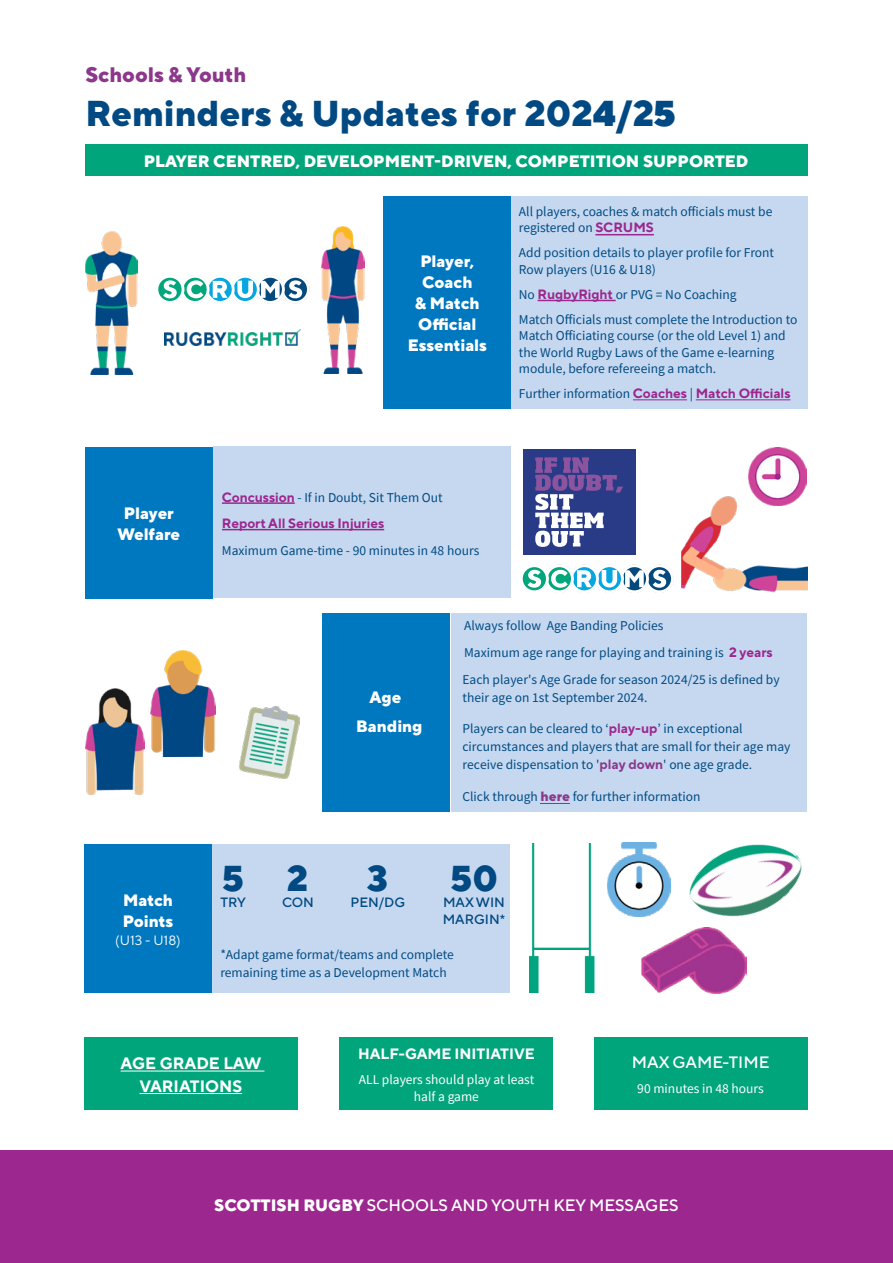
<style>
.page{position:relative;width:893px;height:1263px;background:#fff}
.page>*{position:absolute;margin:0;border:0;box-sizing:border-box;transform-origin:0 0}
.Paragraph_Style{font:800 36px "TT Norms Pro";color:#004982}
.Paragraph_Style-2{font:800 21px "TT Norms Pro";color:#8c378c}
.t1{font:800 16.5px/21px "TT Norms Pro";color:#fff;text-align:center}
.t2{font:500 16.5px "TT Norms Pro";color:#fff}
.t3{font:700 16.5px/22.5px "TT Norms Pro";color:#fff;text-align:center}
.t4{font:700 15px "TT Norms Pro";color:#fff}
.t5{font:13.5px/16.5px "Source Sans Pro";color:#004b84}
.t6{font:700 13.5px "TT Norms Pro";color:#9b278f}
.t7{font:13.5px/16.5px "Source Sans Pro";color:#fff;text-align:center}
.t8{font:500 13.5px/16.5px "TT Norms Pro";color:#004982}
.t9{font:13.5px "TT Norms Pro";color:#fff}
.s1{font-weight:900}
.s2{font-family:"TT Norms Pro";font-weight:700;color:#9b278f}
.s3{font-family:"Source Sans Pro";font-weight:400;color:#004b84}
.s4{font-family:"TT Norms Pro";font-weight:700;color:#8c378c}
.s5{font-family:"TT Norms Pro";font-weight:800;color:#8c378c}
.s6{font-weight:800}
</style>
<div class="page">
<div style="left:510px;top:196px;width:298px;height:212px;background:#c6d8ef"></div>
<hr style="left:595px;top:234px;width:59px;height:1px;background:#9b278f">
<hr style="left:538px;top:300px;width:78px;height:1px;background:#9b278f">
<hr style="left:633px;top:399px;width:54px;height:1px;background:#9b278f">
<hr style="left:696px;top:399px;width:94px;height:1px;background:#9b278f">
<div style="left:384px;top:196px;width:127px;height:212px;background:#0078c0"></div>
<div style="left:213px;top:447px;width:298px;height:151px;background:#c6d8ef"></div>
<hr style="left:222px;top:502px;width:73px;height:2px;background:#9b278f">
<hr style="left:222px;top:529px;width:162px;height:1px;background:#9b278f">
<div style="left:85px;top:447px;width:128px;height:151px;background:#0078c0"></div>
<div style="left:451px;top:613px;width:356px;height:199px;background:#c6d8ef"></div>
<div style="left:323px;top:613px;width:127px;height:199px;background:#0078c0"></div>
<div style="left:212px;top:844px;width:297px;height:149px;background:#c6d8ef"></div>
<div style="left:84px;top:844px;width:128px;height:149px;background:#0078c0"></div>
<img style="left:529px;top:844px;width:65px;height:149px">
<img style="left:608px;top:843px;width:62px;height:74px">
<img style="left:642px;top:937px;width:104px;height:56px">
<img style="left:681px;top:844px;width:121px;height:101px">
<img style="left:165px;top:330px;width:135px;height:16px">
<img style="left:86px;top:231px;width:52px;height:143px">
<img style="left:322px;top:227px;width:42px;height:147px">
<svg style="left:281px;top:275px;width:28px;height:28px"></svg>
<div style="left:281px;top:275px;width:29px;height:29px;border:3px solid #fff;border-radius:50%"></div>
<svg style="left:289px;top:280px;width:13px;height:18px"></svg>
<svg style="left:256px;top:275px;width:28px;height:28px"></svg>
<div style="left:256px;top:275px;width:29px;height:29px;border:3px solid #fff;border-radius:50%"></div>
<svg style="left:261px;top:281px;width:19px;height:17px"></svg>
<svg style="left:231px;top:275px;width:28px;height:28px"></svg>
<div style="left:231px;top:275px;width:29px;height:29px;border:3px solid #fff;border-radius:50%"></div>
<svg style="left:237px;top:281px;width:16px;height:17px"></svg>
<svg style="left:206px;top:275px;width:28px;height:28px"></svg>
<div style="left:206px;top:275px;width:29px;height:29px;border:3px solid #fff;border-radius:50%"></div>
<svg style="left:213px;top:281px;width:14px;height:17px"></svg>
<svg style="left:181px;top:275px;width:28px;height:28px"></svg>
<div style="left:180px;top:275px;width:30px;height:29px;border:3px solid #fff;border-radius:50%"></div>
<svg style="left:187px;top:280px;width:16px;height:18px"></svg>
<svg style="left:156px;top:276px;width:27px;height:27px"></svg>
<div style="left:155px;top:275px;width:29px;height:29px;border:3px solid #fff;border-radius:50%"></div>
<svg style="left:163px;top:280px;width:14px;height:18px"></svg>
<div style="left:523px;top:450px;width:113px;height:105px;background:#293b87"></div>
<svg style="left:535px;top:457px;width:88px;height:90px"></svg>
<img style="left:682px;top:496px;width:125px;height:97px">
<img style="left:749px;top:447px;width:58px;height:59px">
<svg style="left:645px;top:565px;width:28px;height:28px"></svg>
<div style="left:645px;top:564px;width:29px;height:29px;border:3px solid #fff;border-radius:50%"></div>
<svg style="left:653px;top:570px;width:13px;height:18px"></svg>
<svg style="left:620px;top:565px;width:28px;height:28px"></svg>
<div style="left:620px;top:564px;width:29px;height:29px;border:3px solid #fff;border-radius:50%"></div>
<svg style="left:625px;top:570px;width:19px;height:17px"></svg>
<svg style="left:595px;top:565px;width:28px;height:28px"></svg>
<div style="left:595px;top:564px;width:29px;height:29px;border:3px solid #fff;border-radius:50%"></div>
<svg style="left:602px;top:570px;width:15px;height:17px"></svg>
<svg style="left:570px;top:565px;width:28px;height:28px"></svg>
<div style="left:570px;top:564px;width:29px;height:29px;border:3px solid #fff;border-radius:50%"></div>
<svg style="left:577px;top:570px;width:15px;height:17px"></svg>
<svg style="left:545px;top:565px;width:28px;height:28px"></svg>
<div style="left:545px;top:564px;width:29px;height:29px;border:3px solid #fff;border-radius:50%"></div>
<svg style="left:551px;top:570px;width:17px;height:18px"></svg>
<svg style="left:521px;top:565px;width:27px;height:27px"></svg>
<div style="left:520px;top:564px;width:29px;height:29px;border:3px solid #fff;border-radius:50%"></div>
<svg style="left:528px;top:570px;width:13px;height:18px"></svg>
<img style="left:239px;top:706px;width:60px;height:72px">
<img style="left:86px;top:689px;width:58px;height:105px">
<img style="left:151px;top:650px;width:65px;height:107px">
<div style="left:85px;top:145px;width:722px;height:31px;background:#00a57c"></div>
<div style="left:84px;top:1037px;width:213px;height:73px;background:#00a57c"></div>
<hr style="left:121px;top:1070px;width:143px;height:1px;background:#fff">
<hr style="left:140px;top:1093px;width:102px;height:1px;background:#fff">
<div style="left:340px;top:1037px;width:213px;height:73px;background:#00a57c"></div>
<div style="left:594px;top:1037px;width:213px;height:73px;background:#00a57c"></div>
<div style="left:0;top:1150px;width:893px;height:113px;background:#9b278f"></div>
<svg style="left:541px;top:803px;width:29px;height:1px"></svg>
<p class="Paragraph_Style-2" style="left:85px;top:59px;width:162px">Schools &amp; Youth</p>
<p class="Paragraph_Style" style="left:85px;top:86px;width:592px">Reminders &amp; Updates for 202<span class="s1">4</span>/2<span class="s1">5</span></p>
<p class="t1" style="left:144px;top:150px;width:606px">PLAYER CENTRED, DEVELOPMENT-DRIVEN, COMPETITION SUPPORTED</p>
<p class="t1" style="left:117px;top:502px;width:64px">Player<br>Welfare</p>
<p class="t1" style="left:123px;top:889px;width:52px;text-align:left">Match<br>Points</p>
<p class="t9" style="left:115px;top:931px;width:67px">(U13 - U18)</p>
<p class="t1" style="left:408px;top:250px;width:81px">Player,<br>Coach<br>&amp; Match<br>Official<br>Essentials</p>
<p class="t5" style="left:519px;top:203px;width:255px">All players, coaches &amp; match officials must be registered on <span class="s2">SCRUMS</span></p>
<p class="t5" style="left:519px;top:245px;width:257px">Add position details to player profile for Front<br>Row players (U16 &amp; U18)</p>
<p class="t5" style="left:519px;top:286px;width:219px">No <span class="s2">RugbyRight</span> or PVG = No Coaching</p>
<p class="t5" style="left:519px;top:311px;width:280px">Match Officials must complete the Introduction to Match Officiating course (or the old Level 1) and the World Rugby Laws of the Game e-learning module, before refereeing a match.</p>
<p class="t6" style="left:519px;top:384px;width:273px"><span class="s3">Further information</span> Coaches <span class="s3">|</span> Match Officials</p>
<p class="t5" style="left:222px;top:489px;width:222px"><span class="s2">Concussion</span> - If in Doubt, Sit Them Out</p>
<p class="t6" style="left:222px;top:513px;width:164px">Report All Serious Injuries</p>
<p class="t5" style="left:222px;top:542px;width:259px">Maximum Game-time - 90 minutes in 48 hours</p>
<p class="t1" style="left:356px;top:682px;width:68px;line-height:28.8px">Age<br>Banding</p>
<p class="t5" style="left:462px;top:612px;width:319px;line-height:26.7px">Always follow Age Banding Policies<br>Maximum age range for playing and training is <span class="s2">2 years<br></span>Each player's Age Grade for season 2024/25 is defined by</p>
<p class="t5" style="left:462px;top:689px;width:186px">their age on 1st September 2024.</p>
<p class="t5" style="left:462px;top:720px;width:329px;line-height:18px">Players can be cleared to ‘<span class="s2">play-up</span>’ in exceptional circumstances and players that are small for their age may receive dispensation to '<span class="s4">play down</span>' one age grade.</p>
<p class="t5" style="left:462px;top:788px;width:240px">Click through <span class="s5">here</span> for further information</p>
<p class="Paragraph_Style" style="left:450px;top:852px;width:49px">50</p>
<p class="t8" style="left:443px;top:893px;width:64px">MAX WIN<br>MARGIN*</p>
<p class="t5" style="left:220px;top:945px;width:235px;line-height:18px">*Adapt game format/teams and complete remaining time as a Development Match</p>
<p class="Paragraph_Style" style="left:287px;top:852px;width:23px">2</p>
<p class="t8" style="left:282px;top:893px;width:33px">CON</p>
<p class="Paragraph_Style" style="left:367px;top:852px;width:23px">3</p>
<p class="t8" style="left:351px;top:893px;width:56px">PEN/DG</p>
<p class="Paragraph_Style" style="left:222px;top:852px;width:24px">5</p>
<p class="t8" style="left:220px;top:893px;width:27px">TRY</p>
<p class="t3" style="left:121px;top:1051px;width:142px">AGE GRADE LAW<br>VARIATIONS</p>
<p class="t4" style="left:358px;top:1043px;width:178px">HALF-GAME INITIATIVE</p>
<p class="t7" style="left:359px;top:1071px;width:177px">ALL players should play at least half a game</p>
<p class="t2" style="left:632px;top:1050px;width:139px">MAX GAME-TIME</p>
<p class="t7" style="left:637px;top:1080px;width:128px">90 minutes in 48 hours</p>
<p class="t2" style="left:214px;top:1193px;width:466px"><span class="s6">SCOTTISH RUGBY</span> SCHOOLS AND YOUTH KEY MESSAGES</p>
</div>
